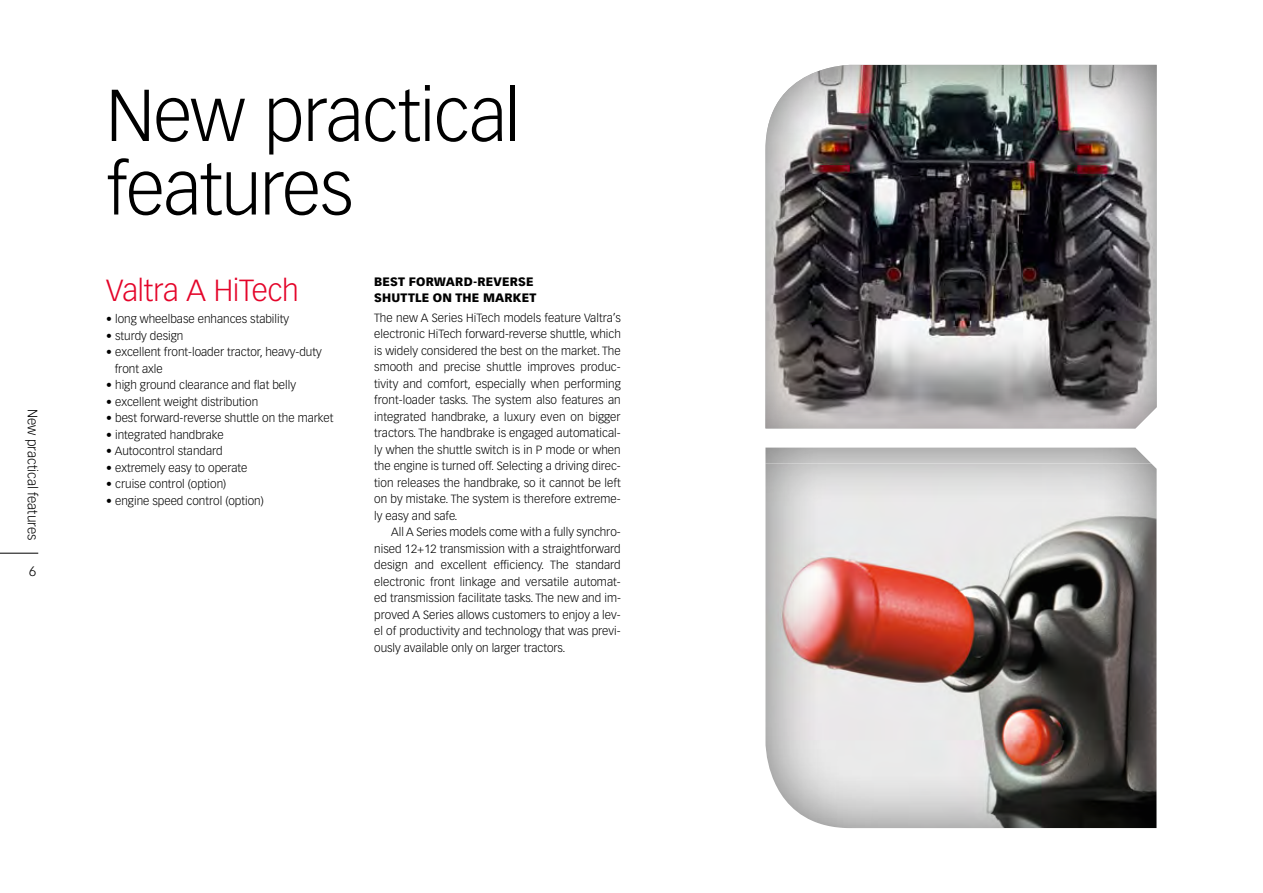
<style>
.page{position:relative;width:1263px;height:893px;background:#fff}
.page>*{position:absolute;margin:0;border:0;box-sizing:border-box;transform-origin:0 0}
.t1{font:300 72px/73.5px "Vectora LT Std";letter-spacing:-.02em;color:#000}
.t2{font:300 30px "Vectora LT Std";letter-spacing:-.015em;color:#e40429}
.t3{font:300 13.5px "Vectora LT Std";color:#000}
.t4{font:900 12px/16.5px "Vectora LT Std";letter-spacing:.015em;color:#000}
.t5{font:300 11.7px/16.5px "Vectora LT Std";color:#000;text-align:justify}
</style>
<div class="page">
<hr style="left:0;top:553px;width:38px;height:1px;background:#000">
<div style="left:765px;top:446px;width:393px;height:383px;background:#000;opacity:.5"></div>
<div style="left:765px;top:64px;width:393px;height:367px;background:#000;opacity:.5"></div>
<p class="t3" style="left:40px;top:409px;width:133px;rotate:90deg">New practical features</p>
<p class="t3" style="left:29px;top:563px;width:9px">6</p>
<h1 class="t1" style="left:106px;top:80px;width:416px">New practical features</h1>
<h2 class="t2" style="left:106px;top:273px;width:194px">Valtra A HiTech</h2>
<p class="t5" style="left:106px;top:311px;width:184px">• long wheelbase enhances stability</p>
<p class="t5" style="left:106px;top:328px;width:78px">• sturdy design</p>
<p class="t5" style="left:115px;top:344px;width:208px;text-indent:-9px">• excellent front-loader tractor, heavy-duty front axle</p>
<p class="t5" style="left:106px;top:377px;width:191px">• high ground clearance and flat belly</p>
<p class="t5" style="left:106px;top:393px;width:153px">• excellent weight distribution</p>
<p class="t5" style="left:106px;top:410px;width:229px">• best forward-reverse shuttle on the market</p>
<p class="t5" style="left:106px;top:426px;width:119px">• integrated handbrake</p>
<p class="t5" style="left:106px;top:443px;width:118px">• Autocontrol standard</p>
<p class="t5" style="left:106px;top:459px;width:143px">• extremely easy to operate</p>
<p class="t5" style="left:106px;top:476px;width:121px">• cruise control (option)</p>
<p class="t5" style="left:106px;top:492px;width:159px">• engine speed control (option)</p>
<p class="t4" style="left:374px;top:273px;width:164px">BEST FORWARD-REVERSE<br>SHUTTLE ON THE MARKET</p>
<p class="t5" style="left:374px;top:310px;width:248px">The new A Series HiTech models feature Valtra’s electronic HiTech forward-reverse shuttle, which is widely considered the best on the market. The smooth and precise shuttle improves produc&shy;tivity and comfort, especially when performing front-loader tasks. The system also features an integrated handbrake, a luxury even on bigger tractors. The handbrake is engaged automatical&shy;ly when the shuttle switch is in P mode or when the engine is turned off. Selecting a driving direc&shy;tion releases the handbrake, so it cannot be left on by mistake. The system is therefore extreme&shy;ly easy and safe.</p>
<p class="t5" style="left:374px;top:524px;width:248px;text-indent:17px">All A Series models come with a fully synchro&shy;nised 12+12 transmission with a straightforward design and excellent efficiency. The standard electronic front linkage and versatile automat&shy;ed transmission facilitate tasks. The new and im&shy;proved A Series allows customers to enjoy a lev&shy;el of productivity and technology that was previ&shy;ously available only on larger tractors.</p>
</div>
